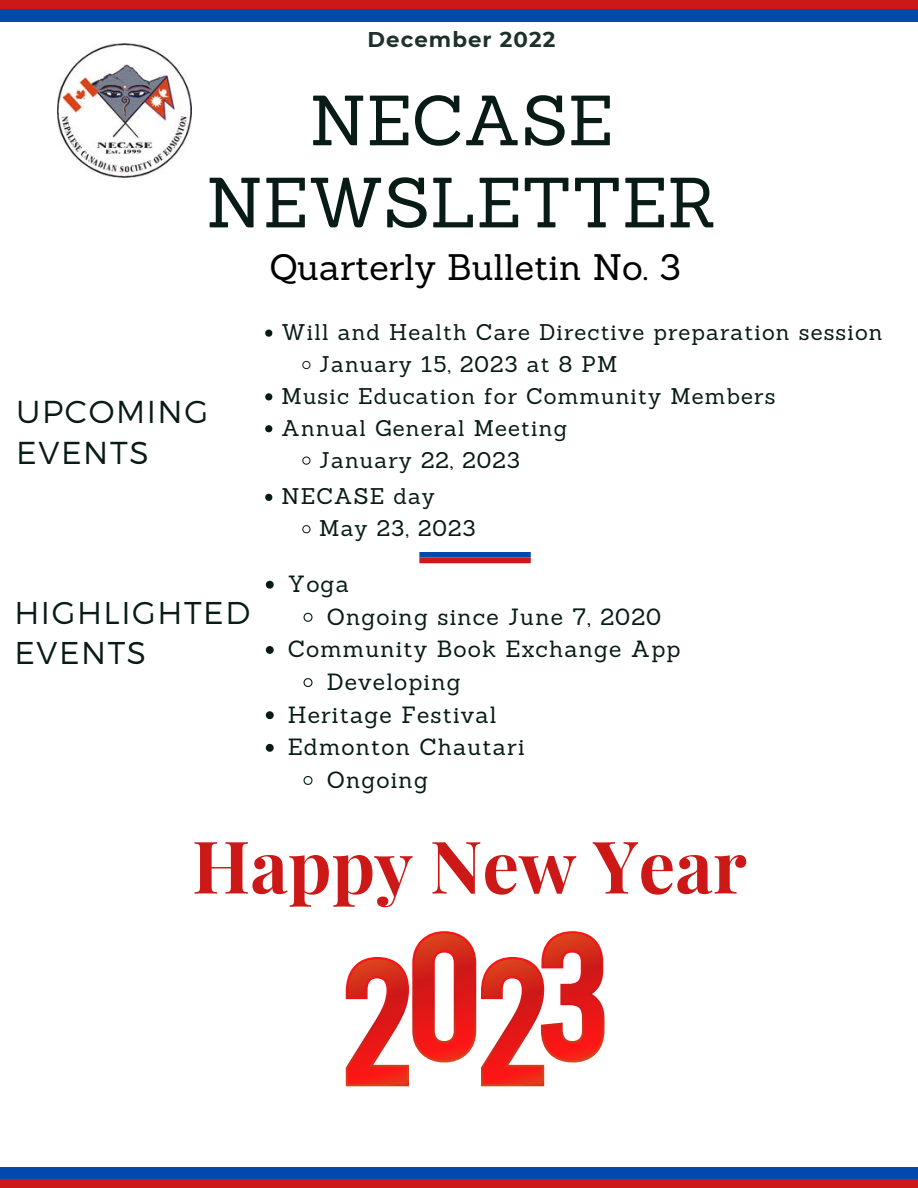
<style>
.page{position:relative;width:918px;height:1188px;background:#fff}
.page>*{position:absolute;margin:0;border:0;box-sizing:border-box;transform-origin:0 0}
.t1{font:700 72.75px "Playfair Display";color:#cd1818}
.t2{font:69.15px/82.2px "Sanchez";color:#081b17;text-align:center}
.t3{font:36px "Sanchez";color:#000}
.t4{font:300 31.65px/40.5px "Montserrat";letter-spacing:.05em;color:#081b17}
.t5{font:300 31.5px/40.5px "Montserrat";letter-spacing:.05em;color:#081b17}
.t6{font:22.95px "Sanchez";letter-spacing:.05em;color:#081b17}
.t7{font:22.2px/31.8px "Sanchez";letter-spacing:.05em;color:#081b17}
.t8{font:700 21.3px "Montserrat";letter-spacing:.05em;color:#1e302b}
</style>
<div class="page">
<div style="left:0;top:0;width:918px;height:18px;background:#cd1818"></div>
<div style="left:0;top:10px;width:918px;height:12px;background:#004aad"></div>
<img style="left:58px;top:43px;width:134px;height:134px">
<div style="left:419px;top:552px;width:112px;height:6px;background:#004aad"></div>
<div style="left:419px;top:558px;width:112px;height:5px;background:#cd1818"></div>
<div style="left:0;top:1171px;width:918px;height:17px;background:#cd1818"></div>
<div style="left:0;top:1167px;width:918px;height:12px;background:#004aad"></div>
<svg style="left:346px;top:931px;width:259px;height:155px"></svg>
<svg style="left:265px;top:330px;width:7px;height:7px"></svg>
<svg style="left:303px;top:361px;width:7px;height:8px"></svg>
<svg style="left:265px;top:393px;width:7px;height:7px"></svg>
<svg style="left:265px;top:425px;width:7px;height:7px"></svg>
<svg style="left:303px;top:457px;width:7px;height:7px"></svg>
<svg style="left:265px;top:494px;width:7px;height:7px"></svg>
<svg style="left:303px;top:525px;width:7px;height:8px"></svg>
<svg style="left:266px;top:581px;width:8px;height:8px"></svg>
<svg style="left:303px;top:612px;width:10px;height:10px"></svg>
<svg style="left:266px;top:646px;width:8px;height:8px"></svg>
<svg style="left:303px;top:678px;width:10px;height:10px"></svg>
<svg style="left:266px;top:711px;width:8px;height:8px"></svg>
<svg style="left:266px;top:744px;width:8px;height:8px"></svg>
<svg style="left:303px;top:776px;width:10px;height:9px"></svg>
<p class="t8" style="left:368px;top:26px;width:189px">December 2022</p>
<h2 class="t2" style="left:206px;top:79px;width:512px">NECASE<br>NEWSLETTER</h2>
<h3 class="t4" style="left:16px;top:390px;width:193px">UPCOMING<br>EVENTS</h3>
<h3 class="t5" style="left:14px;top:591px;width:237px">HIGHLIGHTED<br>EVENTS</h3>
<h3 class="t3" style="left:270px;top:244px;width:413px">Quarterly Bulletin No. 3</h3>
<p class="t7" style="left:282px;top:316px;width:603px">Will and Health Care Directive preparation session</p>
<p class="t7" style="left:319px;top:348px;width:300px">January 15, 2023 at 8 PM</p>
<p class="t7" style="left:282px;top:380px;width:495px">Music Education for Community Members</p>
<p class="t7" style="left:282px;top:412px;width:287px">Annual General Meeting</p>
<p class="t7" style="left:319px;top:444px;width:202px">January 22, 2023</p>
<p class="t7" style="left:319px;top:480px;width:158px;text-indent:-38px">NECASE day<br>May 23, 2023</p>
<p class="t6" style="left:288px;top:569px;width:63px">Yoga</p>
<p class="t6" style="left:327px;top:602px;width:336px">Ongoing since June 7, 2020</p>
<p class="t6" style="left:288px;top:634px;width:394px">Community Book Exchange App</p>
<p class="t6" style="left:327px;top:667px;width:136px">Developing</p>
<p class="t6" style="left:288px;top:699px;width:210px">Heritage Festival</p>
<p class="t6" style="left:288px;top:732px;width:238px">Edmonton Chautari</p>
<p class="t6" style="left:327px;top:765px;width:103px">Ongoing</p>
<h1 class="t1" style="left:192px;top:815px;width:556px">Happy New Year</h1>
</div>
